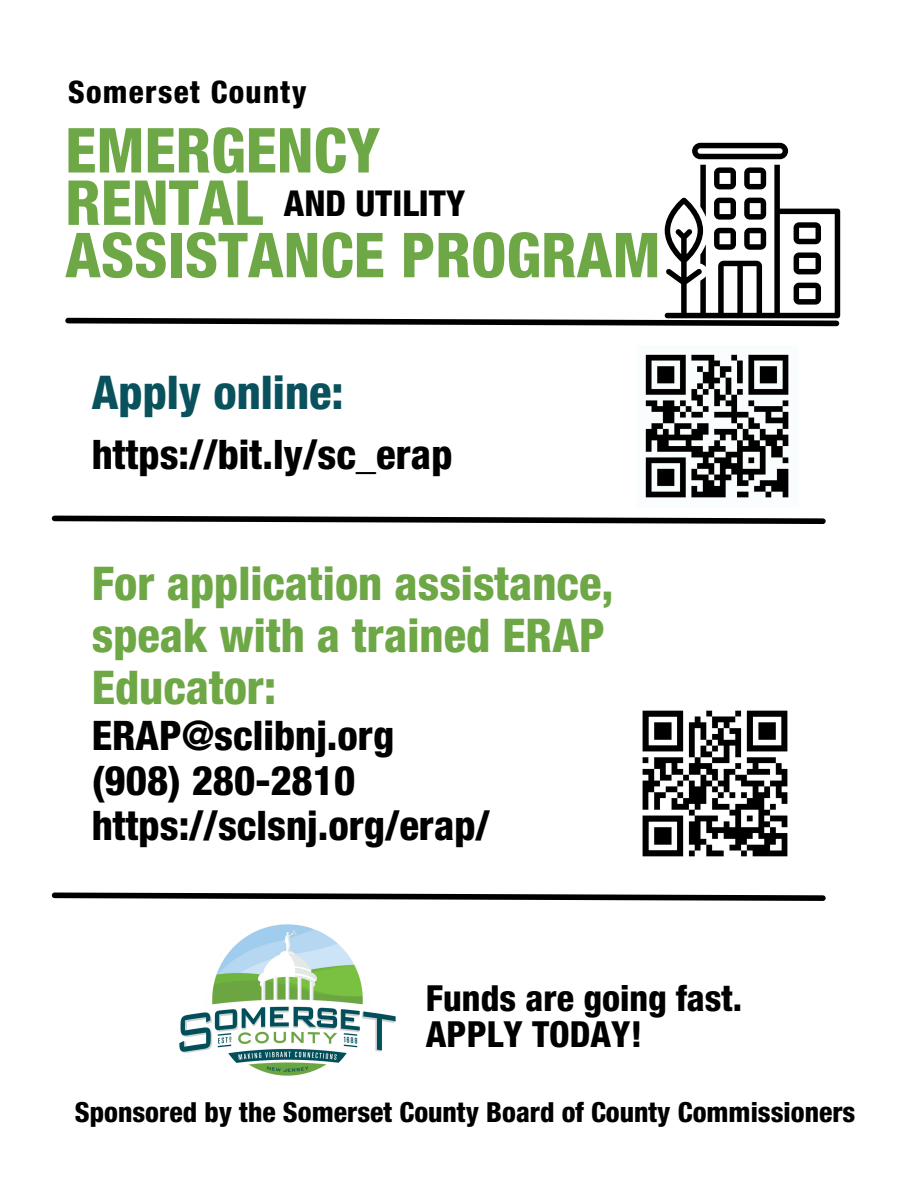
<style>
.page{position:relative;width:918px;height:1188px;background:#fff}
.page>*{position:absolute;margin:0;border:0;box-sizing:border-box;transform-origin:0 0}
.t1{font:800 condensed 62.1px "Helvetica Neue";color:#6ea746}
.t2{font:800 condensed 46.5px/51.8px "Helvetica Neue";color:#6ea746}
.t3{font:800 condensed 46.5px "Helvetica Neue";color:#09515c}
.t4{font:800 condensed 40.8px "Helvetica Neue";color:#000}
.t5{font:800 condensed 36px "Helvetica Neue";color:#000}
.t6{font:800 condensed 35.7px "Helvetica Neue";color:#000}
.t7{font:800 condensed 31.05px "Helvetica Neue";letter-spacing:.045em;color:#000}
.t8{font:800 condensed 27.75px "Helvetica Neue";color:#000}
</style>
<div class="page">
<svg style="left:692px;top:143px;width:96px;height:16px"></svg>
<img style="left:179px;top:924px;width:217px;height:152px">
<svg style="left:65px;top:165px;width:776px;height:162px"></svg>
<svg style="left:51px;top:515px;width:775px;height:9px"></svg>
<svg style="left:51px;top:892px;width:775px;height:9px"></svg>
<img style="left:645px;top:354px;width:144px;height:144px">
<img style="left:642px;top:710px;width:146px;height:147px">
<p class="t7" style="left:68px;top:73px;width:240px">Somerset County</p>
<p class="t1" style="left:65px;top:112px;width:316px">EMERGENCY</p>
<p class="t1" style="left:65px;top:164px;width:199px">RENTAL</p>
<p class="t1" style="left:65px;top:217px;width:597px">ASSISTANCE PROGRAM</p>
<p class="t6" style="left:284px;top:181px;width:183px">AND UTILITY</p>
<p class="t3" style="left:92px;top:364px;width:253px">Apply online:</p>
<p class="t4" style="left:92px;top:429px;width:362px">https://bit.ly/sc_erap</p>
<p class="t2" style="left:92px;top:557px;width:523px">For application assistance, speak with a trained ERAP<br>Educator:</p>
<p class="t4" style="left:92px;top:710px;width:304px">ERAP@sclibnj.org</p>
<p class="t4" style="left:92px;top:755px;width:265px">(908) 280-2810</p>
<p class="t4" style="left:92px;top:800px;width:400px">https://sclsnj.org/erap/</p>
<p class="t5" style="left:426px;top:976px;width:318px">Funds are going fast.</p>
<p class="t5" style="left:426px;top:1012px;width:218px">APPLY TODAY!</p>
<p class="t8" style="left:75px;top:1095px;width:782px">Sponsored by the Somerset County Board of County Commissioners</p>
</div>
